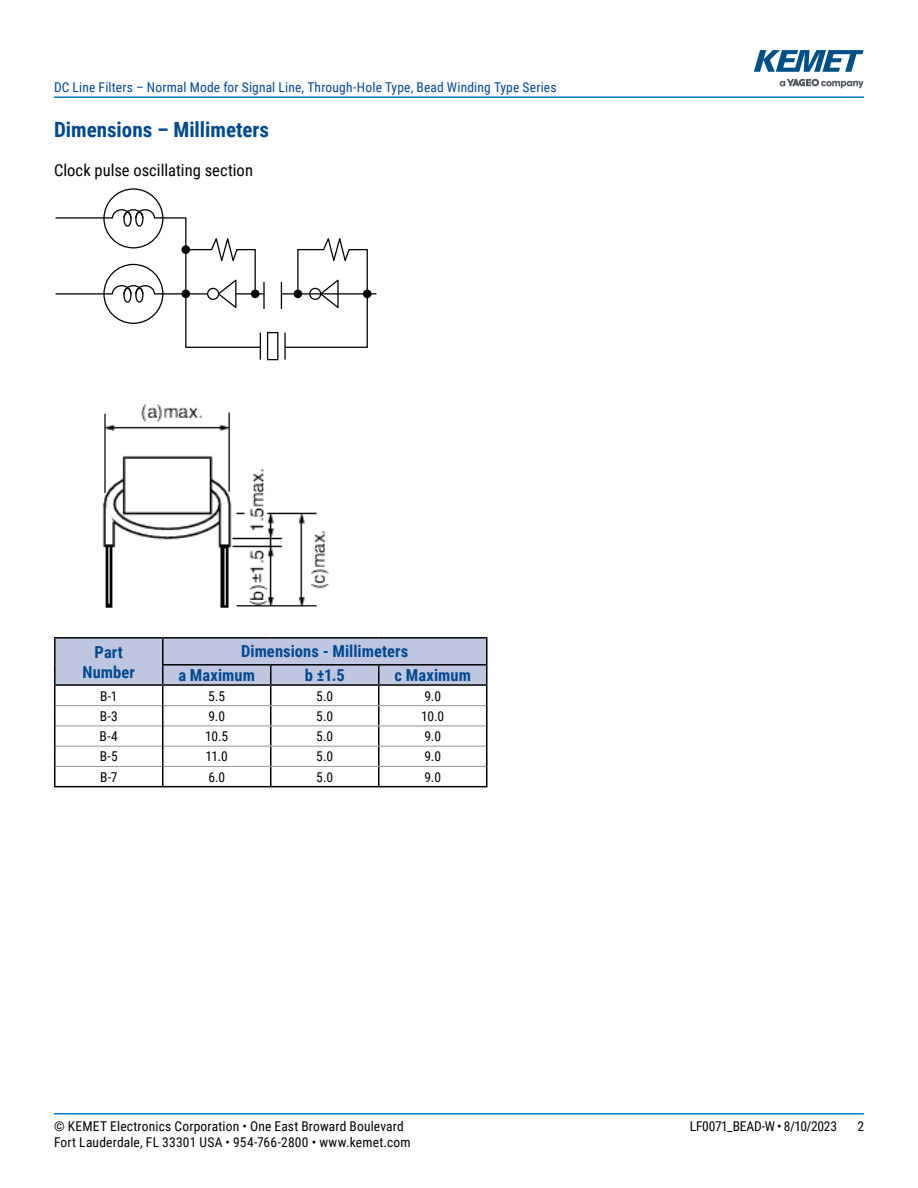
<style>
.page{position:relative;width:918px;height:1188px;background:#fff}
.page>*{position:absolute;margin:0;border:0;box-sizing:border-box;transform-origin:0 0}
.t1{font:700 21px "Roboto Condensed";color:#004990}
.t2{font:700 16.5px/19.8px "Roboto Condensed";letter-spacing:.005em;color:#004990;text-align:center}
.t3{font:16.5px "Roboto Condensed";color:#000}
.t4{font:13.5px "Roboto Condensed";letter-spacing:.015em;color:#000}
.t5{font:13.5px "Roboto Condensed";letter-spacing:.015em;color:#004990}
.t6{font:13.5px "Roboto Condensed";letter-spacing:-.02em;color:#000}
</style>
<div class="page">
<hr style="left:54px;top:1113px;width:810px;height:2px;background:#007dc3">
<hr style="left:54px;top:96px;width:810px;height:2px;background:#007dc3">
<svg style="left:780px;top:79px;width:84px;height:9px"></svg>
<svg style="left:754px;top:50px;width:110px;height:22px"></svg>
<svg style="left:363px;top:290px;width:9px;height:8px"></svg>
<hr style="left:281px;top:293px;width:95px;height:2px;background:#000">
<svg style="left:281px;top:238px;width:88px;height:110px"></svg>
<hr style="left:284px;top:333px;width:2px;height:27px;background:#000">
<svg style="left:55px;top:208px;width:210px;height:152px"></svg>
<div style="left:267px;top:332px;width:11px;height:28px;border:1px solid #000"></div>
<img style="left:102px;top:404px;width:227px;height:204px">
<hr style="left:270px;top:706px;width:2px;height:20px;background:#000">
<hr style="left:378px;top:706px;width:2px;height:20px;background:#000">
<hr style="left:270px;top:726px;width:2px;height:20px;background:#000">
<hr style="left:378px;top:726px;width:2px;height:20px;background:#000">
<svg style="left:270px;top:747px;width:2px;height:39px"></svg>
<svg style="left:378px;top:747px;width:2px;height:39px"></svg>
<hr style="left:56px;top:705px;width:106px;height:1px;background:#939598">
<hr style="left:164px;top:705px;width:107px;height:1px;background:#939598">
<hr style="left:271px;top:705px;width:108px;height:1px;background:#939598">
<hr style="left:379px;top:705px;width:107px;height:1px;background:#939598">
<hr style="left:56px;top:726px;width:106px;height:1px;background:#939598">
<hr style="left:164px;top:726px;width:107px;height:1px;background:#939598">
<hr style="left:271px;top:726px;width:108px;height:1px;background:#939598">
<hr style="left:379px;top:726px;width:107px;height:1px;background:#939598">
<hr style="left:56px;top:746px;width:106px;height:1px;background:#939598">
<hr style="left:164px;top:746px;width:107px;height:1px;background:#939598">
<hr style="left:271px;top:746px;width:108px;height:1px;background:#939598">
<hr style="left:379px;top:746px;width:107px;height:1px;background:#939598">
<hr style="left:56px;top:766px;width:106px;height:1px;background:#939598">
<hr style="left:164px;top:766px;width:107px;height:1px;background:#939598">
<hr style="left:271px;top:766px;width:108px;height:1px;background:#939598">
<hr style="left:379px;top:766px;width:107px;height:1px;background:#939598">
<hr style="left:54px;top:686px;width:2px;height:20px;background:#000">
<hr style="left:486px;top:686px;width:2px;height:20px;background:#000">
<hr style="left:54px;top:706px;width:2px;height:20px;background:#000">
<hr style="left:486px;top:706px;width:2px;height:20px;background:#000">
<hr style="left:54px;top:726px;width:2px;height:20px;background:#000">
<hr style="left:486px;top:726px;width:2px;height:20px;background:#000">
<hr style="left:54px;top:746px;width:2px;height:20px;background:#000">
<hr style="left:486px;top:746px;width:2px;height:20px;background:#000">
<hr style="left:54px;top:766px;width:2px;height:20px;background:#000">
<hr style="left:486px;top:766px;width:2px;height:20px;background:#000">
<hr style="left:54px;top:786px;width:109px;height:1px;background:#000">
<hr style="left:163px;top:786px;width:108px;height:1px;background:#000">
<hr style="left:271px;top:786px;width:108px;height:1px;background:#000">
<hr style="left:379px;top:786px;width:109px;height:1px;background:#000">
<hr style="left:163px;top:637px;width:108px;height:2px;background:#000">
<hr style="left:271px;top:637px;width:108px;height:2px;background:#000">
<hr style="left:379px;top:637px;width:109px;height:2px;background:#000">
<hr style="left:54px;top:637px;width:109px;height:2px;background:#000">
<svg style="left:54px;top:638px;width:434px;height:67px"></svg>
<hr style="left:162px;top:686px;width:2px;height:20px;background:#000">
<hr style="left:162px;top:706px;width:2px;height:20px;background:#000">
<hr style="left:162px;top:726px;width:2px;height:20px;background:#000">
<hr style="left:162px;top:746px;width:2px;height:20px;background:#000">
<hr style="left:162px;top:766px;width:2px;height:20px;background:#000">
<hr style="left:54px;top:684px;width:109px;height:2px;background:#000">
<p class="t5" style="left:54px;top:78px;width:504px">DC Line Filters – Normal Mode for Signal Line, Through-Hole Type, Bead Winding Type Series</p>
<h1 class="t1" style="left:54px;top:115px;width:217px">Dimensions – Millimeters</h1>
<p class="t3" style="left:54px;top:159px;width:201px">Clock pulse oscillating section</p>
<p class="t2" style="left:82px;top:641px;width:54px">Part<br>Number</p>
<p class="t2" style="left:178px;top:639px;width:232px;line-height:23.7px;text-align:left;text-indent:63px">Dimensions - Millimeters a Maximum</p>
<p class="t2" style="left:305px;top:665px;width:41px">b ±1.5</p>
<p class="t2" style="left:394px;top:665px;width:78px">c Maximum</p>
<p class="t4" style="left:100px;top:686px;width:19px">B-1</p>
<p class="t4" style="left:208px;top:686px;width:18px">5.5</p>
<p class="t4" style="left:316px;top:686px;width:18px">5.0</p>
<p class="t4" style="left:425px;top:686px;width:18px">9.0</p>
<p class="t4" style="left:100px;top:707px;width:20px">B-3</p>
<p class="t4" style="left:209px;top:707px;width:18px">9.0</p>
<p class="t4" style="left:316px;top:707px;width:18px">5.0</p>
<p class="t4" style="left:421px;top:707px;width:25px">10.0</p>
<p class="t4" style="left:100px;top:727px;width:20px">B-4</p>
<p class="t4" style="left:205px;top:727px;width:25px">10.5</p>
<p class="t4" style="left:316px;top:727px;width:18px">5.0</p>
<p class="t4" style="left:425px;top:727px;width:18px">9.0</p>
<p class="t4" style="left:100px;top:747px;width:20px">B-5</p>
<p class="t4" style="left:206px;top:747px;width:24px">11.0</p>
<p class="t4" style="left:316px;top:747px;width:18px">5.0</p>
<p class="t4" style="left:425px;top:747px;width:18px">9.0</p>
<p class="t4" style="left:100px;top:767px;width:19px">B-7</p>
<p class="t4" style="left:208px;top:767px;width:18px">6.0</p>
<p class="t4" style="left:316px;top:767px;width:18px">5.0</p>
<p class="t4" style="left:425px;top:767px;width:18px">9.0</p>
<p class="t4" style="left:54px;top:1116px;width:351px">© KEMET Electronics Corporation • One East Broward Boulevard</p>
<p class="t6" style="left:690px;top:1116px;width:149px">LF0071_BEAD-W • 8/10/2023</p>
<p class="t4" style="left:857px;top:1116px;width:8px">2</p>
<p class="t4" style="left:54px;top:1133px;width:358px">Fort Lauderdale, FL 33301 USA • 954-766-2800 • www.kemet.com</p>
</div>
